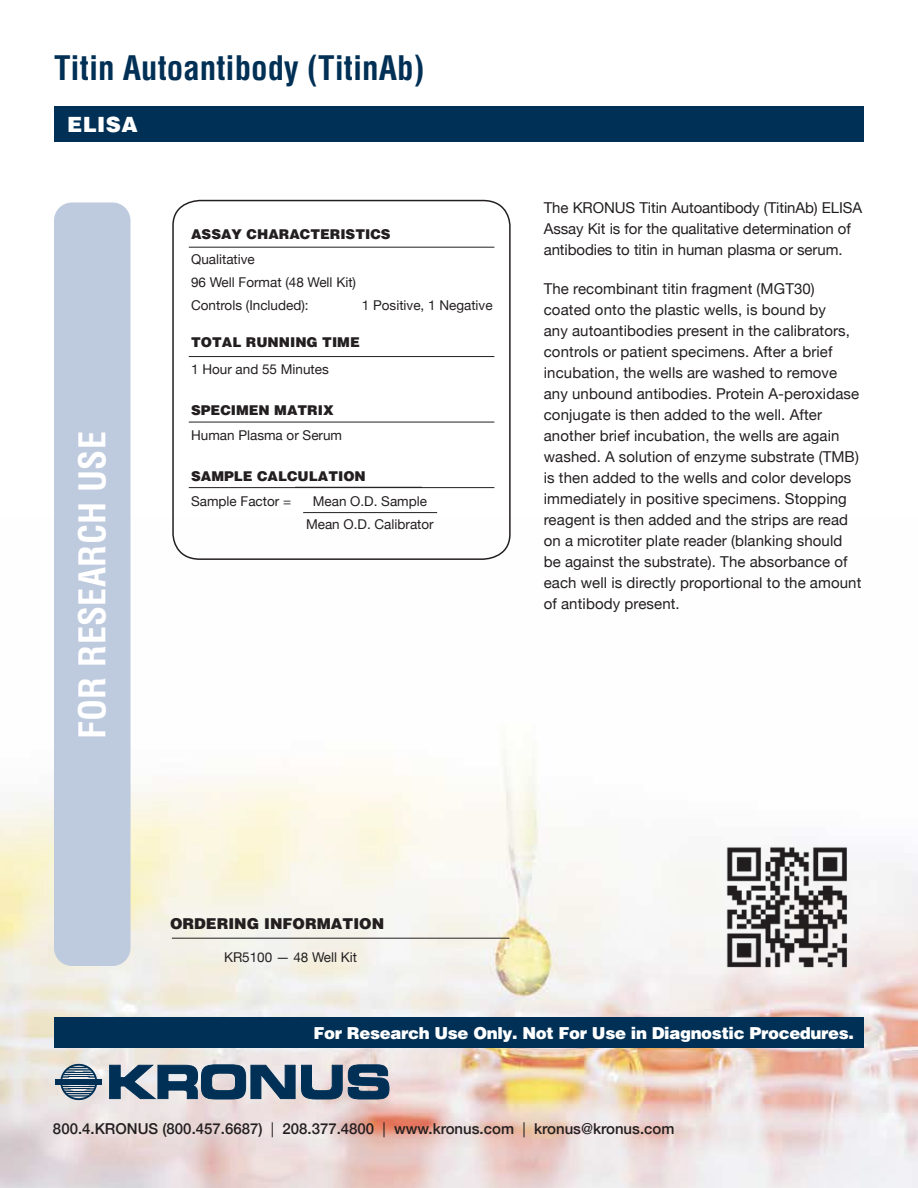
<style>
.page{position:relative;width:918px;height:1188px;background:#fff}
.page>*{position:absolute;margin:0;border:0;box-sizing:border-box;transform-origin:0 0}
.t1{font:700 condensed 36px "Helvetica LT";letter-spacing:.01em;color:#fff}
.t2{font:700 condensed 33px "Helvetica LT";color:#003055}
.t3{font:900 21px "Helvetica LT";letter-spacing:.02em;color:#fff}
.t4{font:900 16.5px "Helvetica LT";letter-spacing:-.02em;color:#fff}
.t5{font:15px/21px "Helvetica Neue";letter-spacing:.01em;color:#231f20}
.t6{font:15px/21px "Helvetica Neue";letter-spacing:-.01em;color:#231f20}
.t7{font:500 15px "Helvetica Neue";color:#231f20}
.t8{font:900 15px "Helvetica LT";color:#231f20}
.t9{font:13.5px/22.5px "Helvetica Neue";color:#231f20}
.t10{font:900 13.5px "Helvetica LT";color:#231f20}
.s1{font-weight:400}
</style>
<div class="page">
<img style="left:0;top:516px;width:918px;height:672px">
<div style="left:172px;top:200px;width:339px;height:360px;border:2px solid #231f20;border-radius:26px"></div>
<div style="left:54px;top:202px;width:76px;height:764px;background:#becade;border-radius:18px"></div>
<div style="left:54px;top:1017px;width:810px;height:31px;background:#003055"></div>
<div style="left:54px;top:106px;width:810px;height:36px;background:#003055"></div>
<hr style="left:189px;top:247px;width:305px;height:1px;background:#231f20">
<hr style="left:189px;top:356px;width:305px;height:1px;background:#231f20">
<hr style="left:189px;top:422px;width:305px;height:1px;background:#231f20">
<hr style="left:189px;top:487px;width:305px;height:1px;background:#231f20">
<hr style="left:172px;top:938px;width:337px;height:1px;background:#231f20">
<hr style="left:303px;top:512px;width:134px;height:1px;background:#231f20">
<img style="left:714px;top:834px;width:146px;height:146px">
<svg style="left:60px;top:1064px;width:37px;height:36px"></svg>
<hr style="left:55px;top:1081px;width:47px;height:2px;background:#003055">
<hr style="left:55px;top:1083px;width:47px;height:2px;background:#003055">
<hr style="left:55px;top:1079px;width:47px;height:1px;background:#003055">
<svg style="left:109px;top:1064px;width:281px;height:36px;background:#59738a"></svg>
<h2 class="t2" style="left:54px;top:47px;width:372px">Titin Autoantibody (TitinAb)</h2>
<h3 class="t3" style="left:67px;top:110px;width:72px">ELISA</h3>
<h1 class="t1" style="left:70px;top:739px;width:309px;rotate:-90deg">FOR RESEARCH USE</h1>
<p class="t10" style="left:191px;top:225px;width:201px">ASSAY CHARACTERISTICS</p>
<p class="t9" style="left:191px;top:249px;width:166px">Qualitative<br>96 Well Format (48 Well Kit)<br>Controls (Included):</p>
<p class="t9" style="left:362px;top:294px;width:132px">1 Positive, 1 Negative</p>
<p class="t10" style="left:191px;top:333px;width:170px">TOTAL RUNNING TIME</p>
<p class="t9" style="left:191px;top:359px;width:139px">1 Hour and 55 Minutes</p>
<p class="t10" style="left:191px;top:401px;width:144px">SPECIMEN MATRIX</p>
<p class="t9" style="left:191px;top:425px;width:153px">Human Plasma or Serum</p>
<p class="t10" style="left:191px;top:467px;width:176px">SAMPLE CALCULATION</p>
<p class="t9" style="left:191px;top:491px;width:102px">Sample Factor =</p>
<p class="t9" style="left:306px;top:491px;width:129px;text-align:center">Mean O.D. Sample<br>Mean O.D. Calibrator</p>
<p class="t6" style="left:544px;top:198px;width:320px">The KRONUS Titin Autoantibody (TitinAb) ELISA<br>Assay Kit is for the qualitative determination of antibodies to titin in human plasma or serum.</p>
<p class="t5" style="left:544px;top:279px;width:319px">The recombinant titin fragment (MGT30) coated onto the plastic wells, is bound by<br>any autoantibodies present in the calibrators, controls or patient specimens. After a brief incubation, the wells are washed to remove any unbound antibodies. Protein A-peroxidase conjugate is then added to the well. After another brief incubation, the wells are again washed. A solution of enzyme substrate (TMB) is then added to the wells and color develops immediately in positive specimens. Stopping reagent is then added and the strips are read on a microtiter plate reader (blanking should be against the substrate). The absorbance of each well is directly proportional to the amount of antibody present.</p>
<p class="t8" style="left:170px;top:913px;width:216px">ORDERING INFORMATION</p>
<p class="t9" style="left:224px;top:946px;width:135px">KR5100 — 48 Well Kit</p>
<p class="t4" style="left:314px;top:1022px;width:542px">For Research Use Only. Not For Use in Diagnostic Procedures.</p>
<p class="t7" style="left:53px;top:1117px;width:623px">800.4.KRONUS (800.457.6687) <span class="s1">|</span> 208.377.4800 <span class="s1">|</span> www.kronus.com <span class="s1">|</span> kronus@kronus.com</p>
</div>
